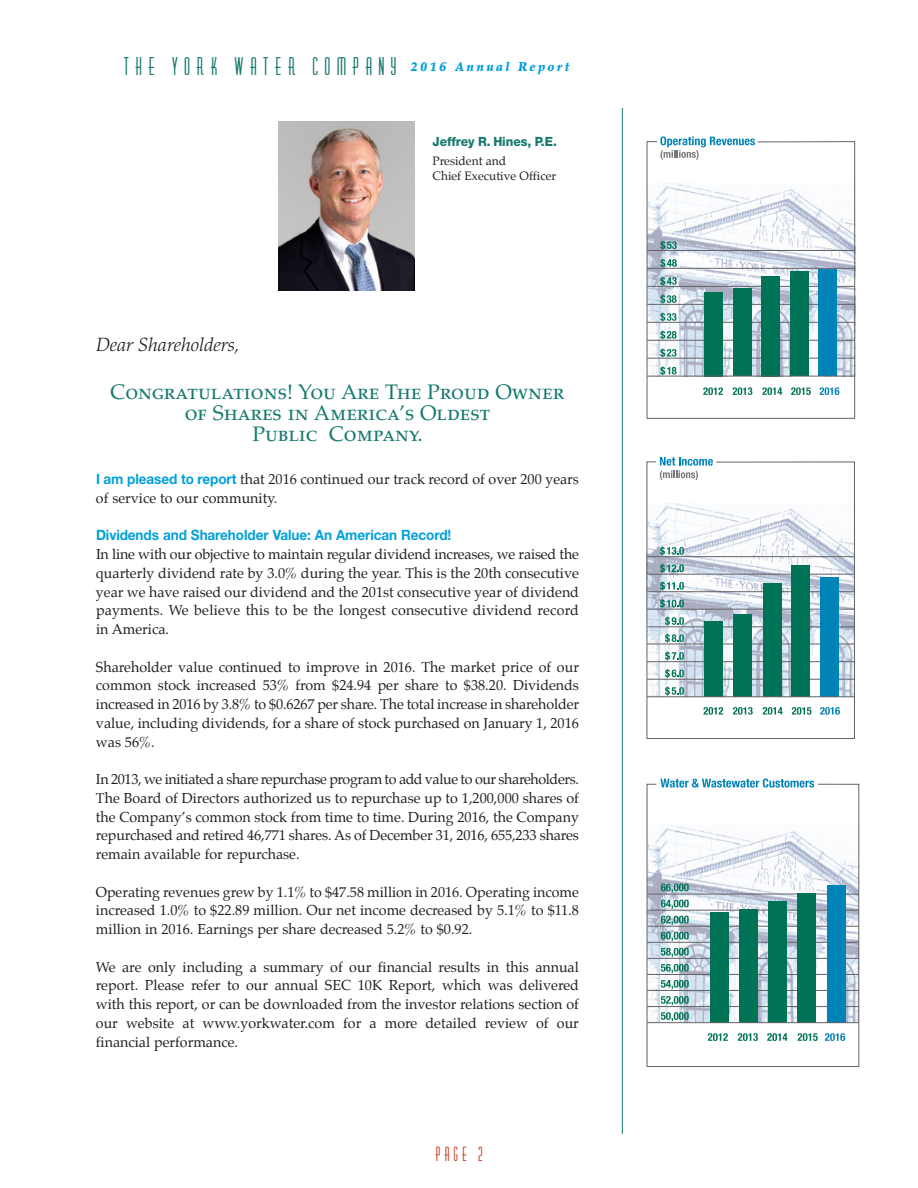
<style>
.page{position:relative;width:918px;height:1188px;background:#fff}
.page>*{position:absolute;margin:0;border:0;box-sizing:border-box;transform-origin:0 0}
.t1{font:22.5px "Diner Fatt";letter-spacing:.305em;color:#167a6e}
.t2{font:21px/21px "Palatino SC";color:#167a6e;text-align:center}
.t3{font:italic 300 19.2px "Palatino";letter-spacing:-.005em;color:#231f20}
.t4{font:18px "Diner Fatt";color:#c9402b;scale:.95 1}
.t5{font:14.25px/18.8px "Palatino";color:#231f20;text-align:justify}
.t6{font:700 14.25px "Helvetica Neue";letter-spacing:-.005em;color:#00a0db;scale:.95 1}
.t7{font:800 12.75px "Helvetica Neue";color:#167a6e;scale:.95 1}
.t8{font:12px/15px "Palatino";color:#231f20}
.s1{font-size:20.25px}
.s2{font-family:"Helvetica Neue";font-weight:700;color:#00a0db}
</style>
<div class="page">
<img style="left:278px;top:121px;width:137px;height:169px">
<hr style="left:622px;top:108px;width:1px;height:1026px;background:#167a6e">
<svg style="left:647px;top:141px;width:208px;height:278px"></svg>
<div style="left:819px;top:270px;width:18px;height:106px;background:#0083b6"></div>
<div style="left:790px;top:272px;width:18px;height:104px;background:#007255"></div>
<div style="left:762px;top:276px;width:18px;height:100px;background:#007255"></div>
<div style="left:733px;top:289px;width:18px;height:87px;background:#007255"></div>
<div style="left:705px;top:292px;width:18px;height:84px;background:#007255"></div>
<svg style="left:660px;top:136px;width:95px;height:24px"></svg>
<hr style="left:647px;top:376px;width:208px;height:1px;background:#636366">
<svg style="left:647px;top:461px;width:208px;height:278px"></svg>
<div style="left:820px;top:578px;width:18px;height:119px;background:#0083b6"></div>
<div style="left:792px;top:565px;width:18px;height:132px;background:#007255"></div>
<div style="left:763px;top:583px;width:18px;height:114px;background:#007255"></div>
<div style="left:733px;top:614px;width:18px;height:83px;background:#007255"></div>
<div style="left:705px;top:621px;width:18px;height:76px;background:#007255"></div>
<svg style="left:660px;top:457px;width:53px;height:23px"></svg>
<hr style="left:647px;top:697px;width:207px;height:1px;background:#636366">
<svg style="left:660px;top:778px;width:154px;height:5px"></svg>
<svg style="left:647px;top:783px;width:212px;height:284px"></svg>
<hr style="left:647px;top:1022px;width:212px;height:1px;background:#636366">
<h1 class="t1" style="left:124px;top:54px;width:447px">UIF ZPSL XBUFS DPNQBOZ <sup>2016</sup> <sup>Annual</sup> <sup>Report</sup></h1>
<p class="t7" style="left:433px;top:136px;width:132px">Jeffrey R. Hines, P.E.</p>
<p class="t8" style="left:433px;top:154px;width:125px">President and<br>Chief Executive Officer</p>
<h3 class="t3" style="left:96px;top:338px;width:145px">Dear Shareholders<span class="s1">,</span></h3>
<h2 class="t2" style="left:111px;top:384px;width:455px">Congratulations! You Are The Proud Owner of Shares in America’s Oldest<br>Public Company.</h2>
<p class="t5" style="left:96px;top:471px;width:485px"><span class="s2">I am pleased to report</span> that 2016 continued our track record of over 200 years of service to our community.</p>
<p class="t6" style="left:96px;top:527px;width:376px">Dividends and Shareholder Value: An American Record!</p>
<p class="t5" style="left:96px;top:546px;width:485px">In line with our objective to maintain regular dividend increases, we raised the quarterly dividend rate by 3.0% during the year. This is the 20th consecutive year we have raised our dividend and the 201st consecutive year of dividend payments. We believe this to be the longest consecutive dividend record in America.</p>
<p class="t5" style="left:96px;top:658px;width:485px">Shareholder value continued to improve in 2016. The market price of our common stock increased 53% from $24.94 per share to $38.20. Dividends increased in 2016 by 3.8% to $0.6267 per share. The total increase in shareholder value, including dividends, for a share of stock purchased on January 1, 2016 was 56%.</p>
<p class="t5" style="left:96px;top:771px;width:485px">In 2013, we initiated a share repurchase program to add value to our shareholders.<br>The Board of Directors authorized us to repurchase up to 1,200,000 shares of the Company’s common stock from time to time. During 2016, the Company repurchased and retired 46,771 shares. As of December 31, 2016, 655,233 shares remain available for repurchase.</p>
<p class="t5" style="left:96px;top:883px;width:485px">Operating revenues grew by 1.1% to $47.58 million in 2016. Operating income increased 1.0% to $22.89 million. Our net income decreased by 5.1% to $11.8 million in 2016. Earnings per share decreased 5.2% to $0.92.</p>
<p class="t5" style="left:96px;top:958px;width:485px">We are only including a summary of our financial results in this annual report. Please refer to our annual SEC 10K Report, which was delivered with this report, or can be downloaded from the investor relations section of our website at www.yorkwater.com for a more detailed review of our financial performance.</p>
<p class="t4" style="left:435px;top:1144px;width:51px">QBHF 3</p>
</div>
